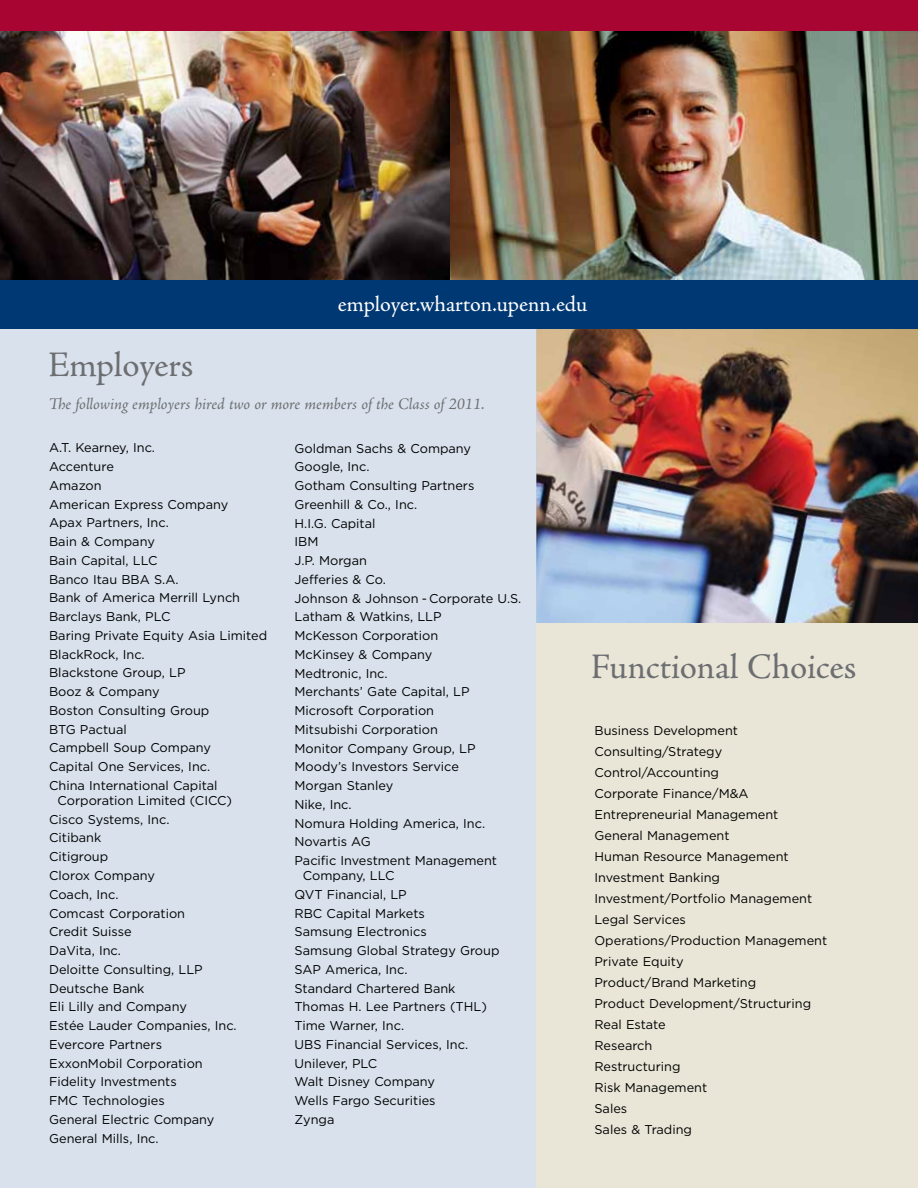
<style>
.page{position:relative;width:918px;height:1188px;background:#fff}
.page>*{position:absolute;margin:0;border:0;box-sizing:border-box;transform-origin:0 0}
.t1{font:36px "Adobe Jenson Pro";letter-spacing:-.005em;color:#6d6e71}
.t2{font:22.5px "Adobe Jenson Pro";letter-spacing:-.005em;color:#fff}
.t3{font:italic 16.5px "Adobe Jenson Pro";letter-spacing:-.005em;color:#6d6e71}
.t4{font:12.75px/18.8px "Gotham";color:#000}
</style>
<div class="page">
<div style="left:0;top:321px;width:540px;height:867px;background:#d8e1ec"></div>
<img style="left:536px;top:329px;width:382px;height:294px">
<div style="left:536px;top:623px;width:382px;height:565px;background:#e9e5d7"></div>
<img style="left:0;top:31px;width:450px;height:250px">
<img style="left:450px;top:31px;width:468px;height:250px">
<div style="left:0;top:0;width:918px;height:31px;background:#a90533"></div>
<div style="left:0;top:281px;width:918px;height:48px;background:#003873"></div>
<h1 class="t1" style="left:48px;top:345px;width:147px">Employers</h1>
<h2 class="t2" style="left:338px;top:291px;width:251px">employer.wharton.upenn.edu</h2>
<p class="t3" style="left:48px;top:395px;width:438px">The following employers hired two or more members of the Class of 2011.</p>
<p class="t4" style="left:49px;top:438px;width:220px">A.T. Kearney, Inc.<br>Accenture<br>Amazon<br>American Express Company<br>Apax Partners, Inc.<br>Bain &amp; Company<br>Bain Capital, LLC<br>Banco Itau BBA S.A.<br>Bank of America Merrill Lynch<br>Barclays Bank, PLC<br>Baring Private Equity Asia Limited<br>BlackRock, Inc.<br>Blackstone Group, LP<br>Booz &amp; Company<br>Boston Consulting Group<br>BTG Pactual<br>Campbell Soup Company<br>Capital One Services, Inc.<br>China International Capital</p>
<p class="t4" style="left:49px;top:791px;width:189px;text-indent:8px">Corporation Limited (CICC)<br>Cisco Systems, Inc.<br>Citibank<br>Citigroup<br>Clorox Company<br>Coach, Inc.<br>Comcast Corporation<br>Credit Suisse<br>DaVita, Inc.<br>Deloitte Consulting, LLP<br>Deutsche Bank<br>Eli Lilly and Company<br>Estée Lauder Companies, Inc.<br>Evercore Partners<br>ExxonMobil Corporation<br>Fidelity Investments<br>FMC Technologies<br>General Electric Company<br>General Mills, Inc.</p>
<p class="t4" style="left:295px;top:438px;width:228px">Goldman Sachs &amp; Company<br>Google, Inc.<br>Gotham Consulting Partners<br>Greenhill &amp; Co., Inc.<br>H.I.G. Capital<br>IBM<br>J.P. Morgan<br>Jefferies &amp; Co.<br>Johnson &amp; Johnson - Corporate U.S.<br>Latham &amp; Watkins, LLP<br>McKesson Corporation<br>McKinsey &amp; Company<br>Medtronic, Inc.<br>Merchants’ Gate Capital, LP<br>Microsoft Corporation<br>Mitsubishi Corporation<br>Monitor Company Group, LP<br>Moody’s Investors Service<br>Morgan Stanley<br>Nike, Inc.<br>Nomura Holding America, Inc.<br>Novartis AG<br>Pacific Investment Management</p>
<p class="t4" style="left:295px;top:866px;width:206px;text-indent:8px">Company, LLC<br>QVT Financial, LP<br>RBC Capital Markets<br>Samsung Electronics<br>Samsung Global Strategy Group<br>SAP America, Inc.<br>Standard Chartered Bank<br>Thomas H. Lee Partners (THL)<br>Time Warner, Inc.<br>UBS Financial Services, Inc.<br>Unilever, PLC<br>Walt Disney Company<br>Wells Fargo Securities<br>Zynga</p>
<h1 class="t1" style="left:591px;top:646px;width:267px">Functional Choices</h1>
<p class="t4" style="left:594px;top:719px;width:234px;line-height:21px">Business Development<br>Consulting/Strategy<br>Control/Accounting<br>Corporate Finance/M&amp;A<br>Entrepreneurial Management<br>General Management<br>Human Resource Management<br>Investment Banking<br>Investment/Portfolio Management<br>Legal Services<br>Operations/Production Management<br>Private Equity<br>Product/Brand Marketing<br>Product Development/Structuring<br>Real Estate<br>Research<br>Restructuring<br>Risk Management<br>Sales<br>Sales &amp; Trading</p>
</div>
